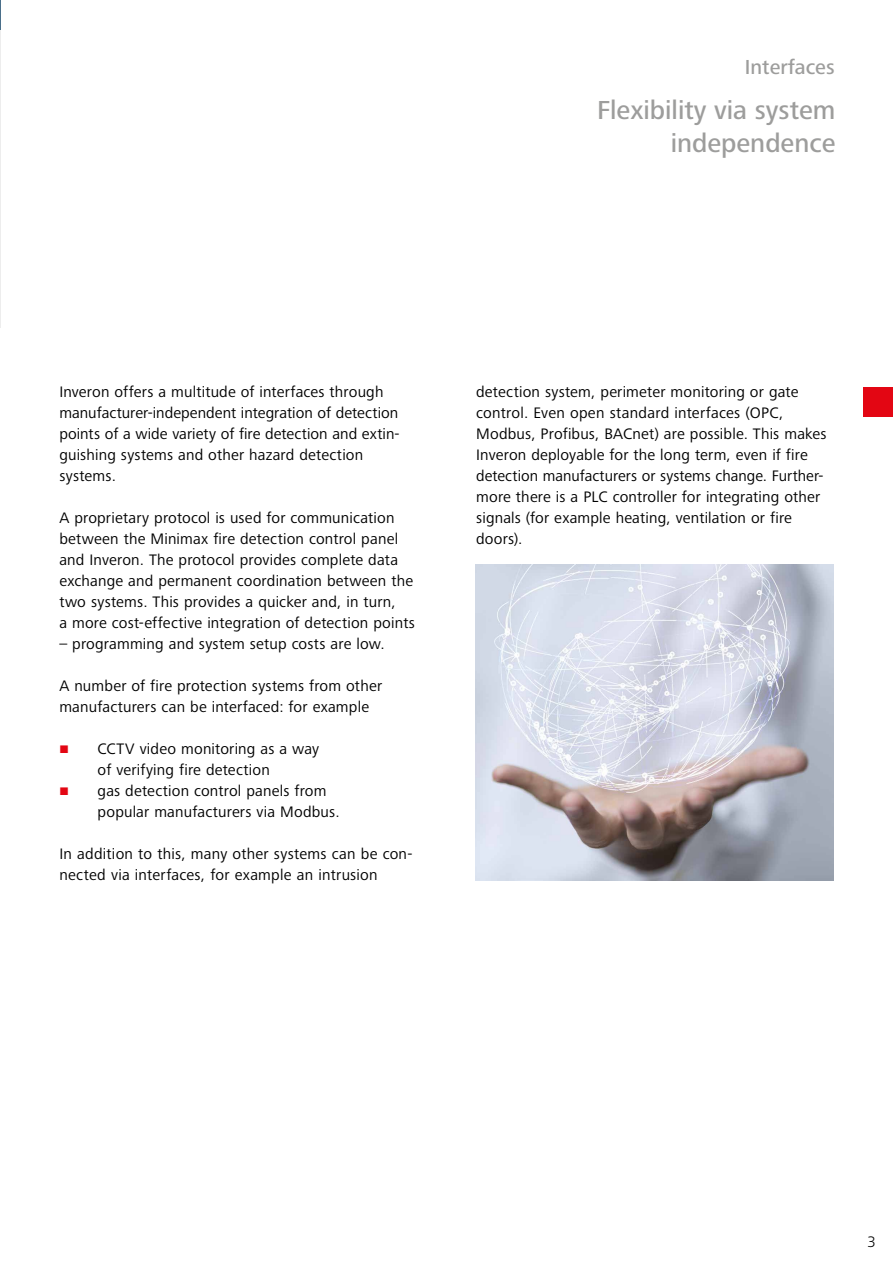
<style>
.page{position:relative;width:893px;height:1263px;background:#fff}
.page>*{position:absolute;margin:0;border:0;box-sizing:border-box;transform-origin:0 0}
.t1{font:500 27px/32.4px "Frutiger Next Pro";color:#9d9d9c;text-align:right}
.t2{font:500 21px "Frutiger Next Pro";color:#9d9d9c}
.t3{font:15.75px/21px "Frutiger Next Pro";letter-spacing:.01em;color:#000}
.t4{font:300 15.75px "Frutiger Next Pro";color:#000}
</style>
<div class="page">
<hr style="left:0;top:30px;width:1px;height:297px;background:#ededed">
<hr style="left:0;top:0;width:1px;height:30px;background:#4a6f8a">
<img style="left:476px;top:564px;width:357px;height:317px">
<div style="left:863px;top:387px;width:30px;height:30px;background:#e30613"></div>
<h2 class="t2" style="left:745px;top:55px;width:91px">Interfaces</h2>
<h1 class="t1" style="left:597px;top:94px;width:240px">Flexibility via system independence</h1>
<p class="t3" style="left:59px;top:382px;width:342px">Inveron offers a multitude of interfaces through manufacturer-independent integration of detection points of a wide variety of fire detection and extin&shy;guishing systems and other hazard detection systems.</p>
<p class="t3" style="left:59px;top:508px;width:357px">A proprietary protocol is used for communication between the Minimax fire detection control panel and Inveron. The protocol provides complete data exchange and permanent coordination between the two systems. This provides a quicker and, in turn,<br>a more cost-effective integration of detection points</p>
<p class="t3" style="left:59px;top:634px;width:327px">– programming and system setup costs are low.</p>
<p class="t3" style="left:59px;top:676px;width:324px">A number of fire protection systems from other manufacturers can be interfaced: for example</p>
<p class="t3" style="left:98px;top:739px;width:243px">CCTV video monitoring as a way<br>of verifying fire detection<br>gas detection control panels from popular manufacturers via Modbus.</p>
<p class="t3" style="left:59px;top:844px;width:355px">In addition to this, many other systems can be con&shy;nected via interfaces, for example an intrusion</p>
<p class="t3" style="left:476px;top:382px;width:352px">detection system, perimeter monitoring or gate control. Even open standard interfaces (OPC, Modbus, Profibus, BACnet) are possible. This makes Inveron deployable for the long term, even if fire detection manufacturers or systems change. Further&shy;more there is a PLC controller for integrating other signals (for example heating, ventilation or fire doors).</p>
<p class="t4" style="left:867px;top:1233px;width:10px">3</p>
</div>
